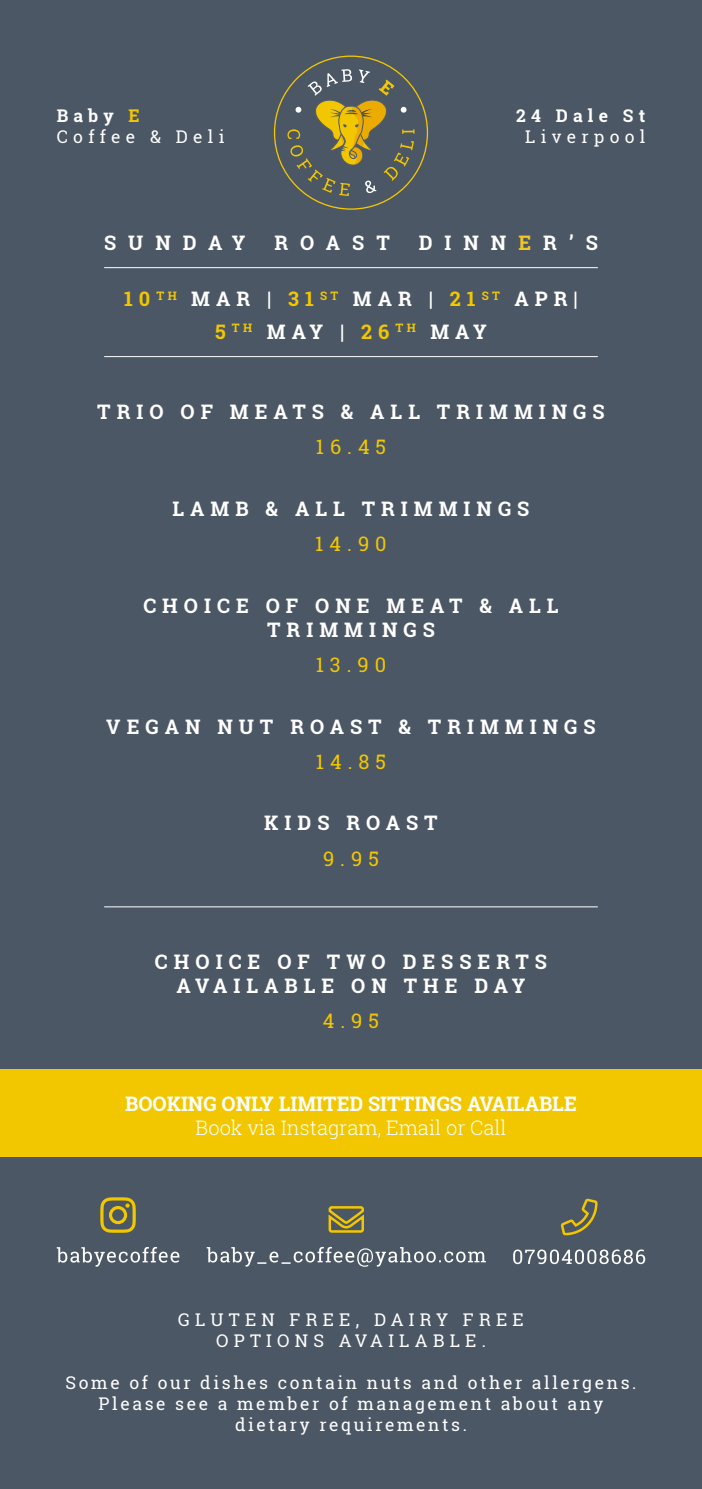
<style>
.page{position:relative;width:702px;height:1489px;background:#fff}
.page>*{position:absolute;margin:0;border:0;box-sizing:border-box;transform-origin:0 0}
.t1{font:700 20px/24px "Roboto Slab";letter-spacing:.3em;color:#fff;text-align:center}
.t2{font:700 20px "Roboto Slab";color:#fff}
.t3{font:20px "Roboto Slab";letter-spacing:.3em;color:#f2c700}
.t4{font:300 20px "Roboto Slab";color:#fff}
.t5{font:17.5px/21px "Roboto Slab";letter-spacing:.15em;color:#fff;text-align:center}
.t6{font:17.5px/21px "Roboto Slab";letter-spacing:.3em;color:#fff;text-align:center}
.t7{font:700 17.5px "Roboto Slab";letter-spacing:.3em;color:#fff}
.s1{color:#f2c700}
.s2{color:#f2c724}
</style>
<div class="page">
<div style="left:0;top:0;width:702px;height:1488px;background:#4c5765"></div>
<svg style="left:274px;top:55px;width:154px;height:155px"></svg>
<hr style="left:104px;top:267px;width:493px;height:1px;background:#fff">
<hr style="left:104px;top:356px;width:493px;height:1px;background:#fff">
<hr style="left:104px;top:906px;width:493px;height:1px;background:#fff">
<div style="left:0;top:1068px;width:702px;height:88px;background:#f2c700"></div>
<svg style="left:100px;top:1197px;width:36px;height:35px"></svg>
<svg style="left:560px;top:1198px;width:38px;height:38px"></svg>
<svg style="left:328px;top:1206px;width:36px;height:27px"></svg>
<svg style="left:207px;top:1246px;width:279px;height:20px"></svg>
<svg style="left:57px;top:1247px;width:122px;height:19px"></svg>
<svg style="left:513px;top:1249px;width:132px;height:14px"></svg>
<p class="t7" style="left:57px;top:103px;width:84px">Baby <span class="s1">E</span></p>
<p class="t6" style="left:57px;top:126px;width:169px">Coffee &amp; Deli</p>
<p class="t7" style="left:516px;top:103px;width:131px">24 Dale St</p>
<p class="t6" style="left:525px;top:126px;width:121px">Liverpool</p>
<p class="t1" style="left:104px;top:230px;width:143px">SUNDAY</p>
<p class="t1" style="left:274px;top:230px;width:117px">ROAST</p>
<p class="t1" style="left:419px;top:230px;width:180px">DINN<span class="s2">E</span>R’S</p>
<p class="t1" style="left:124px;top:282px;width:455px;line-height:32.5px"><span class="s1">10</span> <sup>TH</sup> MAR | <span class="s1">31</span> <sup>ST</sup> MAR | <span class="s1">21</span> <sup>ST</sup> APR|<br><span class="s1">5</span> <sup>TH</sup> MAY | <span class="s1">26</span> <sup>TH</sup> MAY</p>
<p class="t1" style="left:97px;top:399px;width:509px">TRIO OF MEATS &amp; ALL TRIMMINGS</p>
<p class="t3" style="left:316px;top:433px;width:72px">16.45</p>
<p class="t1" style="left:172px;top:496px;width:358px">LAMB &amp; ALL TRIMMINGS</p>
<p class="t3" style="left:315px;top:530px;width:73px">14.90</p>
<p class="t1" style="left:143px;top:593px;width:417px">CHOICE OF ONE MEAT &amp; ALL<br>TRIMMINGS</p>
<p class="t3" style="left:316px;top:650px;width:72px">13.90</p>
<p class="t1" style="left:106px;top:714px;width:490px">VEGAN NUT ROAST &amp; TRIMMINGS</p>
<p class="t3" style="left:316px;top:747px;width:72px">14.85</p>
<p class="t1" style="left:264px;top:811px;width:175px">KIDS ROAST</p>
<p class="t3" style="left:323px;top:844px;width:57px">9.95</p>
<p class="t1" style="left:155px;top:949px;width:393px">CHOICE OF TWO DESSERTS<br>AVAILABLE ON THE DAY</p>
<p class="t3" style="left:323px;top:1007px;width:58px">4.95</p>
<p class="t2" style="left:125px;top:1090px;width:453px">BOOKING ONLY LIMITED SITTINGS AVAILABLE</p>
<p class="t4" style="left:196px;top:1114px;width:312px">Book via Instagram, Email or Call</p>
<p class="t6" style="left:178px;top:1308px;width:347px">GLUTEN FREE, DAIRY FREE<br>OPTIONS AVAILABLE.</p>
<p class="t5" style="left:66px;top:1371px;width:572px">Some of our dishes contain nuts and other allergens.<br>Please see a member of management about any dietary requirements.</p>
</div>
